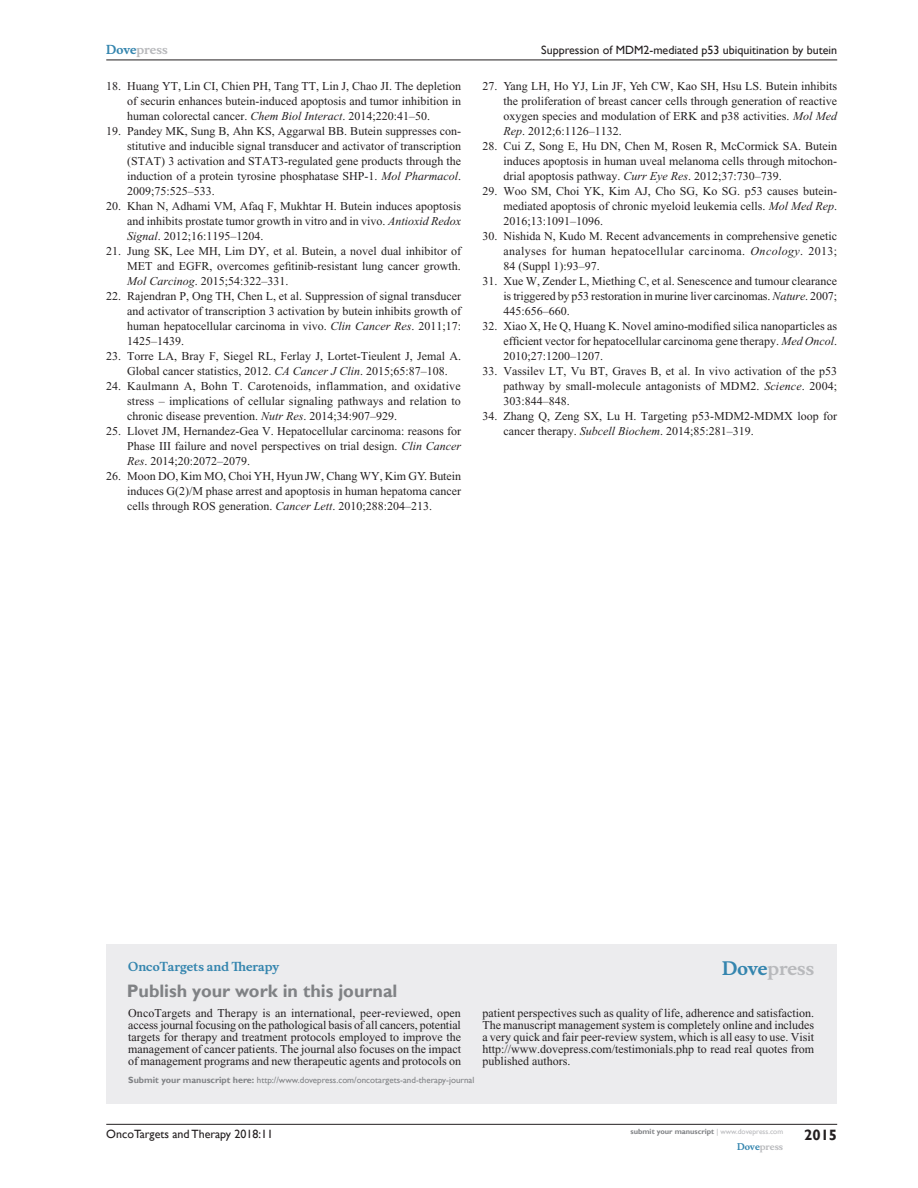
<style>
.page{position:relative;width:918px;height:1188px;background:#fff}
.page>*{position:absolute;margin:0;border:0;box-sizing:border-box;transform-origin:0 0}
.PromBx-H1{font:700 18px "Gill Sans";color:#808285}
.PromBx-Brand{font:700 18px "Musee";color:#b8b9bc}
.t1{font:700 15px "Gill Sans";color:#231f20}
.RefNL2{font:12px/15px "Times New Roman";color:#231f20;text-align:justify}
.PromBx-Tx{font:12px/12px "Times New Roman";color:#231f20;text-align:justify}
.t2{font:12px "Gill Sans";color:#231f20}
.PromBx-JrnlName{font:700 12px "Musee";color:#3485ae}
.t3{font:700 12px "Musee";color:#b8b9bc}
.PromBx-SubmitMssWebA{font:9px "Gill Sans";color:#808285}
.t4{font:700 9px "Musee";color:#b8b9bc}
.t5{font:700 7.5px "Gill Sans";color:#808285}
.s1{color:#3485ae}
.s2{font-style:italic}
.s3{font-weight:700}
.s4{font-weight:400;color:#b8b9bc}
</style>
<div class="page">
<div style="left:106px;top:944px;width:731px;height:159px;background:#ececee"></div>
<hr style="left:106px;top:1124px;width:731px;height:1px;background:#231f20">
<hr style="left:106px;top:60px;width:731px;height:1px;background:#231f20">
<p class="t3" style="left:106px;top:43px;width:63px"><span class="s1">Dove</span>press</p>
<p class="RefNL2" style="left:127px;top:79px;width:335px;text-indent:-21px">18. Huang YT, Lin CI, Chien PH, Tang TT, Lin J, Chao JI. The depletion of securin enhances butein-induced apoptosis and tumor inhibition in human colorectal cancer. <span class="s2">Chem Biol Interact</span>. 2014;220:41–50.</p>
<p class="RefNL2" style="left:127px;top:124px;width:335px;text-indent:-21px">19. Pandey MK, Sung B, Ahn KS, Aggarwal BB. Butein suppresses con&shy;stitutive and inducible signal transducer and activator of transcription (STAT) 3 activation and STAT3-regulated gene products through the induction of a protein tyrosine phosphatase SHP-1. <span class="s2">Mol Pharmacol</span>.<br>2009;75:525–533.</p>
<p class="RefNL2" style="left:127px;top:199px;width:335px;text-indent:-21px">20. Khan N, Adhami VM, Afaq F, Mukhtar H. Butein induces apoptosis and inhibits prostate tumor growth in vitro and in vivo. <span class="s2">Antioxid Redox Signal</span>. 2012;16:1195–1204.</p>
<p class="RefNL2" style="left:127px;top:244px;width:335px;text-indent:-21px">21. Jung SK, Lee MH, Lim DY, et al. Butein, a novel dual inhibitor of MET and EGFR, overcomes gefitinib-resistant lung cancer growth.<br><span class="s2">Mol Carcinog</span>. 2015;54:322–331.</p>
<p class="RefNL2" style="left:127px;top:289px;width:335px;text-indent:-21px">22. Rajendran P, Ong TH, Chen L, et al. Suppression of signal transducer and activator of transcription 3 activation by butein inhibits growth of human hepatocellular carcinoma in vivo. <span class="s2">Clin Cancer Res</span>. 2011;17:<br>1425–1439.</p>
<p class="RefNL2" style="left:127px;top:349px;width:335px;text-indent:-21px">23. Torre LA, Bray F, Siegel RL, Ferlay J, Lortet-Tieulent J, Jemal A.<br>Global cancer statistics, 2012. <span class="s2">CA Cancer J Clin</span>. 2015;65:87–108.</p>
<p class="RefNL2" style="left:127px;top:379px;width:335px;text-indent:-21px">24. Kaulmann A, Bohn T. Carotenoids, inflammation, and oxidative stress – implications of cellular signaling pathways and relation to chronic disease prevention. <span class="s2">Nutr Res</span>. 2014;34:907–929.</p>
<p class="RefNL2" style="left:127px;top:424px;width:335px;text-indent:-21px">25. Llovet JM, Hernandez-Gea V. Hepatocellular carcinoma: reasons for Phase III failure and novel perspectives on trial design. <span class="s2">Clin Cancer Res</span>. 2014;20:2072–2079.</p>
<p class="RefNL2" style="left:127px;top:469px;width:335px;text-indent:-21px">26. Moon DO, Kim MO, Choi YH, Hyun JW, Chang WY, Kim GY. Butein induces G(2)/M phase arrest and apoptosis in human hepatoma cancer cells through ROS generation. <span class="s2">Cancer Lett</span>. 2010;288:204–213.</p>
<p class="t2" style="left:541px;top:43px;width:297px">Suppression of MDM2-mediated p53 ubiquitination by butein</p>
<p class="RefNL2" style="left:503px;top:79px;width:335px;text-indent:-21px">27. Yang LH, Ho YJ, Lin JF, Yeh CW, Kao SH, Hsu LS. Butein inhibits the proliferation of breast cancer cells through generation of reactive oxygen species and modulation of ERK and p38 activities. <span class="s2">Mol Med Rep</span>. 2012;6:1126–1132.</p>
<p class="RefNL2" style="left:503px;top:139px;width:335px;text-indent:-21px">28. Cui Z, Song E, Hu DN, Chen M, Rosen R, McCormick SA. Butein induces apoptosis in human uveal melanoma cells through mitochon&shy;drial apoptosis pathway. <span class="s2">Curr Eye Res</span>. 2012;37:730–739.</p>
<p class="RefNL2" style="left:503px;top:184px;width:335px;text-indent:-21px">29. Woo SM, Choi YK, Kim AJ, Cho SG, Ko SG. p53 causes butein&shy;mediated apoptosis of chronic myeloid leukemia cells. <span class="s2">Mol Med Rep</span>.<br>2016;13:1091–1096.</p>
<p class="RefNL2" style="left:503px;top:229px;width:335px;text-indent:-21px">30. Nishida N, Kudo M. Recent advancements in comprehensive genetic analyses for human hepatocellular carcinoma. <span class="s2">Oncology</span>. 2013; 84 (Suppl 1):93–97.</p>
<p class="RefNL2" style="left:503px;top:274px;width:335px;text-indent:-21px">31. Xue W, Zender L, Miething C, et al. Senescence and tumour clearance is triggered by p53 restoration in murine liver carcinomas. <span class="s2">Nature</span>. 2007; 445:656–660.</p>
<p class="RefNL2" style="left:503px;top:319px;width:335px;text-indent:-21px">32. Xiao X, He Q, Huang K. Novel amino-modified silica nanoparticles as efficient vector for hepatocellular carcinoma gene therapy. <span class="s2">Med Oncol</span>.<br>2010;27:1200–1207.</p>
<p class="RefNL2" style="left:503px;top:364px;width:335px;text-indent:-21px">33. Vassilev LT, Vu BT, Graves B, et al. In vivo activation of the p53 pathway by small-molecule antagonists of MDM2. <span class="s2">Science</span>. 2004; 303:844–848.</p>
<p class="RefNL2" style="left:503px;top:409px;width:335px;text-indent:-21px">34. Zhang Q, Zeng SX, Lu H. Targeting p53-MDM2-MDMX loop for cancer therapy. <span class="s2">Subcell Biochem</span>. 2014;85:281–319.</p>
<p class="PromBx-JrnlName" style="left:128px;top:959px;width:152px">OncoTargets and Therapy</p>
<p class="PromBx-H1" style="left:127px;top:980px;width:272px">Publish your work in this journal</p>
<p class="PromBx-Brand" style="left:722px;top:958px;width:94px"><span class="s1">Dove</span>press</p>
<p class="PromBx-Tx" style="left:128px;top:1007px;width:334px">OncoTargets and Therapy is an international, peer-reviewed, open access journal focusing on the pathological basis of all cancers, potential targets for therapy and treatment protocols employed to improve the management of cancer patients. The journal also focuses on the impact of management programs and new therapeutic agents and protocols on</p>
<p class="PromBx-Tx" style="left:482px;top:1007px;width:333px">patient perspectives such as quality of life, adherence and satisfaction.<br>The manuscript management system is completely online and includes a very quick and fair peer-review system, which is all easy to use. Visit http://www.dovepress.com/testimonials.php to read real quotes from published authors.</p>
<p class="PromBx-SubmitMssWebA" style="left:128px;top:1075px;width:348px"><span class="s3">Submit your manuscript here:</span> http://www.dovepress.com/oncotargets-and-therapy-journal</p>
<p class="t2" style="left:106px;top:1127px;width:168px">OncoTargets and Therapy 2018:11</p>
<p class="t5" style="left:631px;top:1127px;width:154px">submit your manuscript <span class="s4">| www.dovepress.com</span></p>
<p class="t4" style="left:737px;top:1141px;width:48px"><span class="s1">Dove</span>press</p>
<p class="t1" style="left:804px;top:1126px;width:35px">2015</p>
</div>
